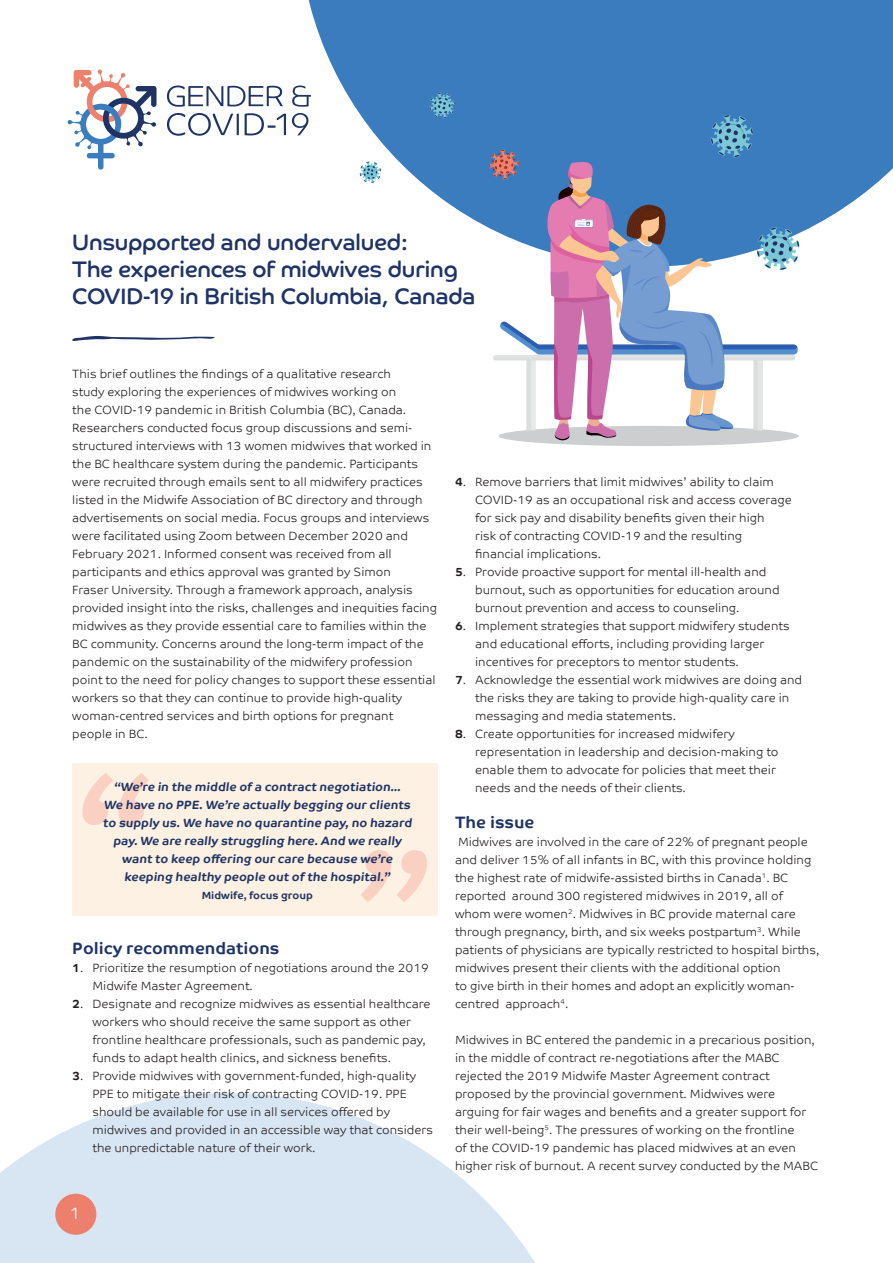
<style>
.page{position:relative;width:893px;height:1263px;background:#fff}
.page>*{position:absolute;margin:0;border:0;box-sizing:border-box;transform-origin:0 0}
.t1{font:22.5px/27px "Co Headline";color:#1f3365}
.t2{font:700 16.5px "Co Text";color:#1f3365}
.t3{font:300 16.5px "Co Headline";color:#fff}
.t4{font:300 12px/18px "Co Text";color:#231f20}
.t5{font:700 12px/18px "Co Text";color:#1f3365;text-align:center}
.t6{font:700 10.5px "Co Text";color:#1f3365}
.t7{font:5.7px "Co Headline";color:#1f3365}
.t8{font:300 5.7px "Co Headline";color:#1f3365}
.t9{font:700 5.7px "Co Headline";color:#1f3365}
.t10{font:3.75px "Gibson";color:#1f3365}
.s1{font-weight:700}
</style>
<div class="page">
<svg style="left:0;top:1093px;width:535px;height:170px;fill:#d8e5f2"></svg>
<svg style="left:298px;top:0;width:595px;height:248px;fill:#3b7cbf"></svg>
<svg style="left:429px;top:93px;width:26px;height:25px"></svg>
<svg style="left:360px;top:162px;width:21px;height:21px"></svg>
<svg style="left:72px;top:336px;width:143px;height:5px"></svg>
<div style="left:55px;top:1194px;width:41px;height:41px;background:#ed806c;border-radius:50%"></div>
<svg style="left:167px;top:86px;width:116px;height:21px"></svg>
<svg style="left:292px;top:86px;width:19px;height:21px"></svg>
<svg style="left:167px;top:113px;width:72px;height:23px"></svg>
<svg style="left:245px;top:113px;width:41px;height:22px"></svg>
<svg style="left:292px;top:113px;width:16px;height:22px"></svg>
<svg style="left:67px;top:69px;width:89px;height:101px"></svg>
<div style="left:499px;top:426px;width:300px;height:20px;background:#c7c8ca;border-radius:50%"></div>
<div style="left:72px;top:763px;width:366px;height:152px;background:#fcf1e2"></div>
<svg style="left:82px;top:773px;width:67px;height:52px"></svg>
<svg style="left:361px;top:850px;width:66px;height:52px"></svg>
<svg style="left:489px;top:115px;width:310px;height:325px"></svg>
<h1 class="t1" style="left:72px;top:229px;width:405px">Unsupported and undervalued:<br>The experiences of midwives during<br>COVID-19 in British Columbia, Canada</h1>
<p class="t8" style="left:132px;top:233px;width:56px">CO HEADLINE LIGHT</p>
<p class="t7" style="left:132px;top:240px;width:68px">CO HEADLINE REGULAR</p>
<p class="t9" style="left:132px;top:247px;width:57px">CO HEADLINE BOLD</p>
<p class="t10" style="left:94px;top:246px;width:19px">21/5/11/0</p>
<p class="t4" style="left:72px;top:365px;width:366px">This brief outlines the findings of a qualitative research<br>study exploring the experiences of midwives working on<br>the COVID-19 pandemic in British Columbia (BC), Canada.<br>Researchers conducted focus group discussions and semi&shy;structured interviews with 13 women midwives that worked in the BC healthcare system during the pandemic. Participants were recruited through emails sent to all midwifery practices listed in the Midwife Association of BC directory and through advertisements on social media. Focus groups and interviews were facilitated using Zoom between December 2020 and February 2021. Informed consent was received from all participants and ethics approval was granted by Simon<br>Fraser University. Through a framework approach, analysis provided insight into the risks, challenges and inequities facing midwives as they provide essential care to families within the BC community. Concerns around the long-term impact of the pandemic on the sustainability of the midwifery profession point to the need for policy changes to support these essential workers so that they can continue to provide high-quality woman-centred services and birth options for pregnant<br>people in BC.</p>
<p class="t5" style="left:103px;top:778px;width:313px">“We’re in the middle of a contract negotiation...<br>We have no PPE.We’re actually begging our clients to supply us.We have no quarantine pay,no hazard pay.We are really struggling here.And we really want to keep offering our care because we’re keeping healthy people out of the hospital.”</p>
<p class="t6" style="left:202px;top:889px;width:113px">Midwife, focus group</p>
<h2 class="t2" style="left:72px;top:939px;width:209px">Policy recommendations</h2>
<p class="t4" style="left:92px;top:959px;width:338px;text-indent:-20px"><span class="s1">1</span>. Prioritize the resumption of negotiations around the 2019<br>Midwife Master Agreement.</p>
<p class="t4" style="left:92px;top:995px;width:340px;text-indent:-20px"><span class="s1">2</span>. Designate and recognize midwives as essential healthcare workers who should receive the same support as other frontline healthcare professionals, such as pandemic pay, funds to adapt health clinics, and sickness benefits.</p>
<p class="t4" style="left:92px;top:1067px;width:342px;text-indent:-20px"><span class="s1">3</span>. Provide midwives with government-funded, high-quality PPE to mitigate their risk of contracting COVID-19. PPE should be available for use in all services offered by midwives and provided in an accessible way that considers the unpredictable nature of their work.</p>
<h2 class="t3" style="left:71px;top:1203px;width:9px">1</h2>
<p class="t4" style="left:475px;top:473px;width:318px;text-indent:-20px"><span class="s1">4</span>. Remove barriers that limit midwives’ ability to claim COVID-19 as an occupational risk and access coverage for sick pay and disability benefits given their high<br>risk of contracting COVID-19 and the resulting financial implications.</p>
<p class="t4" style="left:475px;top:563px;width:306px;text-indent:-20px"><span class="s1">5</span>. Provide proactive support for mental ill-health and burnout, such as opportunities for education around burnout prevention and access to counseling.</p>
<p class="t4" style="left:475px;top:617px;width:316px;text-indent:-20px"><span class="s1">6</span>. Implement strategies that support midwifery students and educational efforts, including providing larger incentives for preceptors to mentor students.</p>
<p class="t4" style="left:475px;top:671px;width:329px;text-indent:-20px"><span class="s1">7</span>. Acknowledge the essential work midwives are doing and the risks they are taking to provide high-quality care in messaging and media statements.</p>
<p class="t4" style="left:475px;top:725px;width:305px;text-indent:-20px"><span class="s1">8</span>. Create opportunities for increased midwifery representation in leadership and decision-making to enable them to advocate for policies that meet their needs and the needs of their clients.</p>
<h2 class="t2" style="left:455px;top:813px;width:81px">The issue</h2>
<p class="t4" style="left:455px;top:833px;width:366px">Midwives are involved in the care of 22% of pregnant people and deliver 15% of all infants in BC, with this province holding the highest rate of midwife-assisted births in Canada<sup>1</sup>. BC reported around 300 registered midwives in 2019, all of whom were women<sup>2</sup>. Midwives in BC provide maternal care through pregnancy, birth, and six weeks postpartum<sup>3</sup>. While patients of physicians are typically restricted to hospital births, midwives present their clients with the additional option<br>to give birth in their homes and adopt an explicitly woman&shy;centred approach<sup>4</sup>.</p>
<p class="t4" style="left:455px;top:1031px;width:365px">Midwives in BC entered the pandemic in a precarious position, in the middle of contract re-negotiations after the MABC rejected the 2019 Midwife Master Agreement contract proposed by the provincial government. Midwives were arguing for fair wages and benefits and a greater support for their well-being<sup>5</sup>. The pressures of working on the frontline<br>of the COVID-19 pandemic has placed midwives at an even higher risk of burnout. A recent survey conducted by the MABC</p>
</div>
